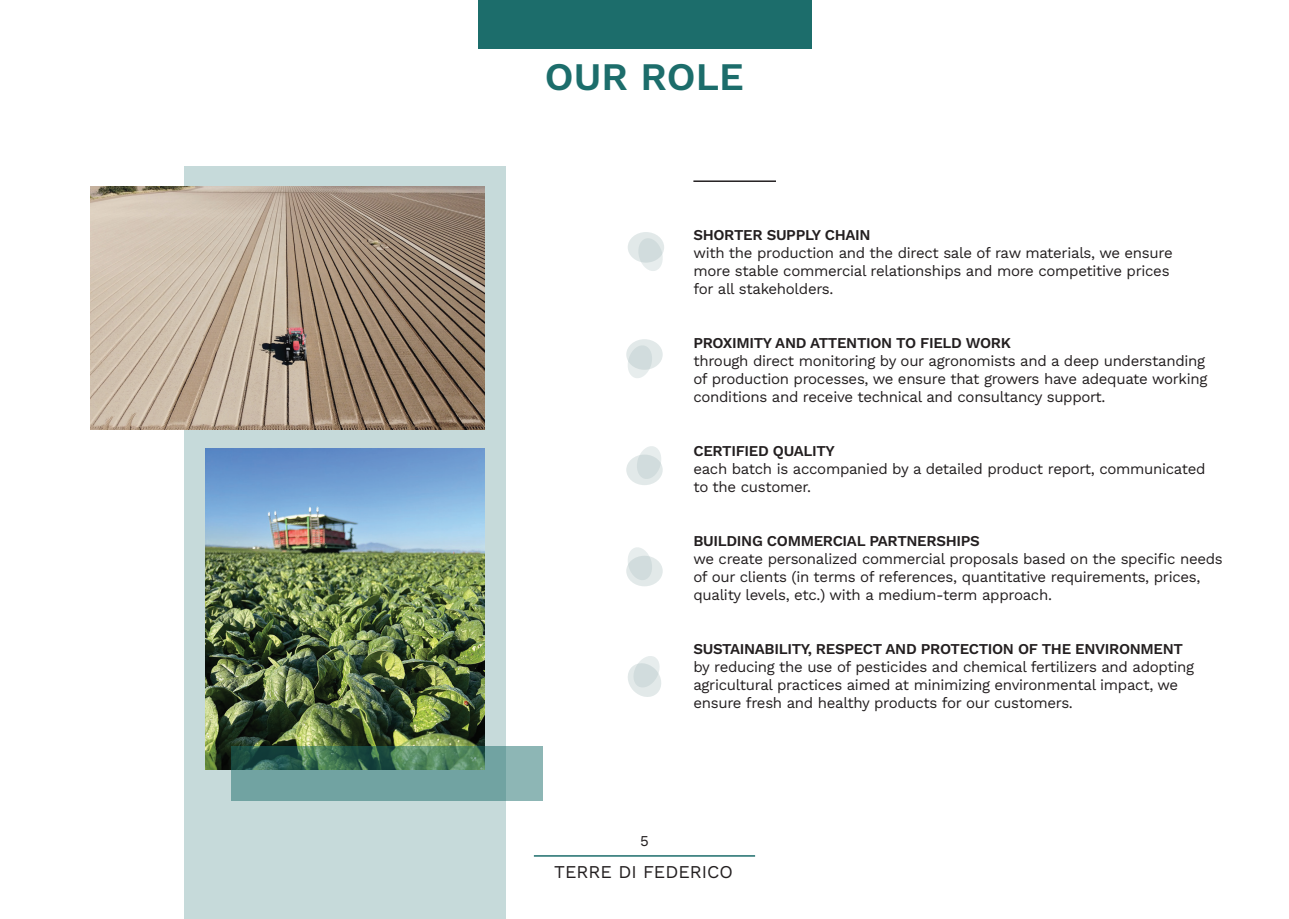
<style>
.page{position:relative;width:1289px;height:919px;background:#fff}
.page>*{position:absolute;margin:0;border:0;box-sizing:border-box;transform-origin:0 0}
.t1{font:39px "Work Sans";color:#1c6d6b}
.t2{font:18px "Work Sans";color:#231f20}
.t3{font:15px/18px "Work Sans";letter-spacing:-.02em;color:#231f20}
</style>
<div class="page">
<div style="left:184px;top:166px;width:322px;height:752px;background:#c6dada"></div>
<img style="left:206px;top:448px;width:279px;height:321px">
<img style="left:90px;top:186px;width:395px;height:243px">
<hr style="left:693px;top:180px;width:83px;height:2px;background:#231f20">
<svg style="left:628px;top:232px;width:36px;height:39px"></svg>
<svg style="left:626px;top:339px;width:36px;height:39px"></svg>
<svg style="left:626px;top:446px;width:37px;height:39px"></svg>
<svg style="left:626px;top:547px;width:36px;height:39px"></svg>
<svg style="left:628px;top:656px;width:33px;height:41px"></svg>
<div style="left:477px;top:0;width:334px;height:49px;background:#1c6d6b"></div>
<hr style="left:534px;top:855px;width:221px;height:1px;background:#1c6d6b">
<svg style="left:231px;top:746px;width:311px;height:54px;background:#609187"></svg>
<p class="t1" style="left:545px;top:47px;width:200px">OUR ROLE</p>
<p class="t3" style="left:693px;top:225px;width:179px">SHORTER SUPPLY CHAIN</p>
<p class="t3" style="left:693px;top:243px;width:481px">with the production and the direct sale of raw materials, we ensure</p>
<p class="t3" style="left:693px;top:261px;width:477px">more stable commercial relationships and more competitive prices</p>
<p class="t3" style="left:693px;top:279px;width:142px">for all stakeholders.</p>
<p class="t3" style="left:693px;top:333px;width:319px">PROXIMITY AND ATTENTION TO FIELD WORK</p>
<p class="t3" style="left:693px;top:351px;width:515px">through direct monitoring by our agronomists and a deep understanding of production processes, we ensure that growers have adequate working conditions and receive technical and consultancy support.</p>
<p class="t3" style="left:693px;top:441px;width:143px">CERTIFIED QUALITY</p>
<p class="t3" style="left:693px;top:459px;width:513px">each batch is accompanied by a detailed product report, communicated</p>
<p class="t3" style="left:693px;top:477px;width:119px">to the customer.</p>
<p class="t3" style="left:693px;top:531px;width:288px">BUILDING COMMERCIAL PARTNERSHIPS</p>
<p class="t3" style="left:693px;top:549px;width:531px">we create personalized commercial proposals based on the specific needs of our clients (in terms of references, quantitative requirements, prices, quality levels, etc.) with a medium-term approach.</p>
<p class="t3" style="left:693px;top:639px;width:491px">SUSTAINABILITY, RESPECT AND PROTECTION OF THE ENVIRONMENT</p>
<p class="t3" style="left:693px;top:657px;width:502px">by reducing the use of pesticides and chemical fertilizers and adopting agricultural practices aimed at minimizing environmental impact, we ensure fresh and healthy products for our customers.</p>
<p class="t3" style="left:640px;top:831px;width:10px">5</p>
<p class="t2" style="left:554px;top:858px;width:180px">TERRE DI FEDERICO</p>
</div>
